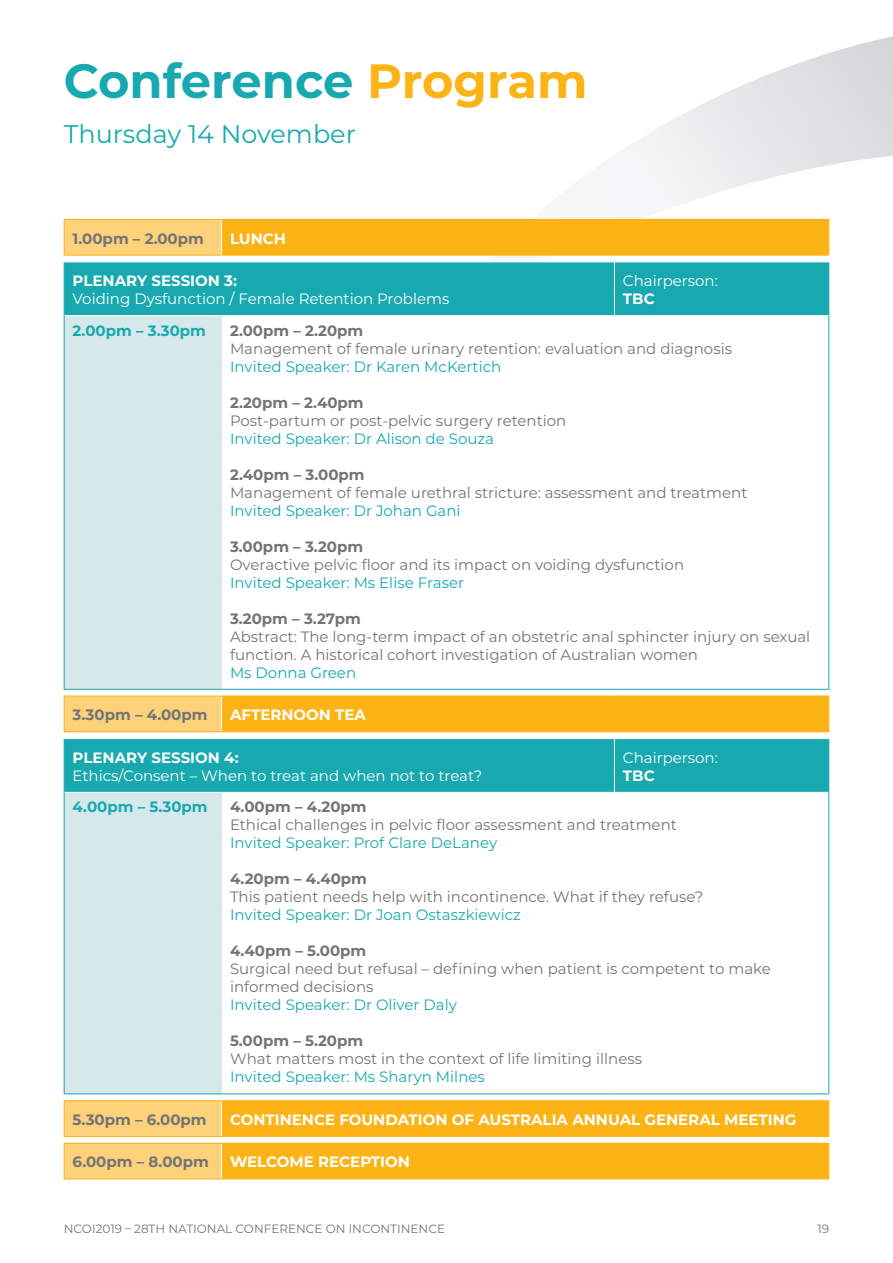
<style>
.page{position:relative;width:893px;height:1263px;background:#fff}
.page>*{position:absolute;margin:0;border:0;box-sizing:border-box;transform-origin:0 0}
.t1{font:700 48px "Montserrat";color:#17a9af}
.t2{font:25.5px "Montserrat";color:#17a9af}
.t3{font:15px/18px "Montserrat";color:#727477}
.t4{font:15px "Montserrat";color:#17a9af}
.t5{font:700 15px "Montserrat";color:#727477}
.t6{font:700 15px "Montserrat";color:#fff}
.t7{font:15px "Montserrat";color:#fff}
.t8{font:700 15px "Montserrat";color:#17a9af}
.t9{font:12.6px "Ubuntu";color:#69696c}
.t10{font:12px "Montserrat";color:#727477}
.s1{color:#fbb316}
</style>
<div class="page">
<svg style="left:450px;top:36px;width:443px;height:272px"></svg>
<svg style="left:221px;top:256px;width:492px;height:6px"></svg>
<div style="left:64px;top:219px;width:157px;height:36px;background:#fed17b"></div>
<div style="left:221px;top:219px;width:608px;height:36px;background:#fbb316"></div>
<hr style="left:221px;top:220px;width:1px;height:35px;background:#fff">
<hr style="left:64px;top:219px;width:157px;height:1px;background:#fbb316">
<hr style="left:64px;top:220px;width:1px;height:35px;background:#fbb316">
<hr style="left:64px;top:255px;width:157px;height:1px;background:#fbb316">
<hr style="left:221px;top:255px;width:608px;height:1px;background:#fbb316">
<div style="left:65px;top:263px;width:763px;height:52px;background:#17a9af"></div>
<div style="left:64px;top:316px;width:157px;height:373px;background:#d5e9eb"></div>
<hr style="left:64px;top:262px;width:1px;height:54px;background:#17a9af">
<hr style="left:828px;top:262px;width:1px;height:54px;background:#17a9af">
<hr style="left:614px;top:262px;width:1px;height:53px;background:#fff">
<hr style="left:64px;top:262px;width:157px;height:1px;background:#fff">
<hr style="left:221px;top:262px;width:393px;height:1px;background:#fff">
<hr style="left:614px;top:262px;width:215px;height:1px;background:#fff">
<hr style="left:221px;top:316px;width:1px;height:373px;background:#d5e9eb">
<hr style="left:64px;top:316px;width:1px;height:373px;background:#17a9af">
<hr style="left:828px;top:316px;width:1px;height:373px;background:#17a9af">
<hr style="left:64px;top:689px;width:157px;height:1px;background:#17a9af">
<hr style="left:221px;top:689px;width:393px;height:1px;background:#17a9af">
<hr style="left:614px;top:689px;width:215px;height:1px;background:#17a9af">
<div style="left:64px;top:696px;width:157px;height:36px;background:#fed17b"></div>
<div style="left:221px;top:696px;width:608px;height:36px;background:#fbb316"></div>
<hr style="left:221px;top:696px;width:1px;height:35px;background:#fff">
<hr style="left:64px;top:696px;width:157px;height:1px;background:#fbb316">
<hr style="left:64px;top:696px;width:1px;height:35px;background:#fbb316">
<hr style="left:221px;top:696px;width:608px;height:1px;background:#fbb316">
<hr style="left:64px;top:731px;width:157px;height:1px;background:#fbb316">
<div style="left:65px;top:739px;width:763px;height:53px;background:#17a9af"></div>
<div style="left:64px;top:792px;width:157px;height:302px;background:#d5e9eb"></div>
<hr style="left:64px;top:739px;width:1px;height:53px;background:#17a9af">
<hr style="left:828px;top:739px;width:1px;height:53px;background:#17a9af">
<hr style="left:614px;top:739px;width:1px;height:53px;background:#fff">
<hr style="left:65px;top:792px;width:156px;height:1px;background:#fff">
<hr style="left:221px;top:793px;width:1px;height:300px;background:#d5e9eb">
<hr style="left:64px;top:792px;width:1px;height:301px;background:#17a9af">
<hr style="left:828px;top:792px;width:1px;height:301px;background:#17a9af">
<hr style="left:64px;top:1093px;width:157px;height:1px;background:#17a9af">
<hr style="left:221px;top:1093px;width:393px;height:1px;background:#17a9af">
<hr style="left:614px;top:1093px;width:215px;height:1px;background:#17a9af">
<div style="left:64px;top:1101px;width:157px;height:35px;background:#fed17b"></div>
<div style="left:221px;top:1101px;width:608px;height:35px;background:#fbb316"></div>
<hr style="left:221px;top:1101px;width:1px;height:35px;background:#fff">
<hr style="left:64px;top:1100px;width:157px;height:1px;background:#fbb316">
<hr style="left:64px;top:1101px;width:1px;height:35px;background:#fbb316">
<hr style="left:221px;top:1100px;width:608px;height:1px;background:#fbb316">
<hr style="left:64px;top:1136px;width:157px;height:1px;background:#fbb316">
<hr style="left:221px;top:1136px;width:608px;height:1px;background:#fbb316">
<div style="left:64px;top:1143px;width:157px;height:36px;background:#fed17b"></div>
<div style="left:221px;top:1143px;width:608px;height:36px;background:#fbb316"></div>
<hr style="left:221px;top:1143px;width:1px;height:35px;background:#fff">
<hr style="left:64px;top:1143px;width:157px;height:1px;background:#fbb316">
<hr style="left:64px;top:1143px;width:1px;height:35px;background:#fbb316">
<hr style="left:221px;top:1143px;width:608px;height:1px;background:#fbb316">
<hr style="left:64px;top:1178px;width:157px;height:1px;background:#fbb316">
<h1 class="t1" style="left:64px;top:47px;width:525px">Conference <span class="s1">Program</span></h1>
<h2 class="t2" style="left:64px;top:116px;width:294px">Thursday 14 November</h2>
<p class="t5" style="left:73px;top:227px;width:133px">1.00pm – 2.00pm</p>
<p class="t6" style="left:230px;top:227px;width:57px">LUNCH</p>
<p class="t6" style="left:73px;top:270px;width:166px">PLENARY SESSION 3:</p>
<p class="t7" style="left:73px;top:289px;width:378px">Voiding Dysfunction / Female Retention Problems</p>
<p class="t7" style="left:623px;top:271px;width:96px">Chairperson:</p>
<p class="t6" style="left:623px;top:288px;width:33px">TBC</p>
<p class="t8" style="left:73px;top:320px;width:135px">2.00pm – 3.30pm</p>
<p class="t5" style="left:230px;top:320px;width:135px">2.00pm – 2.20pm</p>
<p class="t3" style="left:230px;top:339px;width:504px">Management of female urinary retention: evaluation and diagnosis</p>
<p class="t4" style="left:230px;top:356px;width:273px">Invited Speaker: Dr Karen McKertich</p>
<p class="t5" style="left:230px;top:392px;width:135px">2.20pm – 2.40pm</p>
<p class="t3" style="left:230px;top:411px;width:338px">Post-partum or post-pelvic surgery retention</p>
<p class="t4" style="left:230px;top:428px;width:266px">Invited Speaker: Dr Alison de Souza</p>
<p class="t5" style="left:230px;top:464px;width:136px">2.40pm – 3.00pm</p>
<p class="t3" style="left:230px;top:483px;width:519px">Management of female urethral stricture: assessment and treatment</p>
<p class="t4" style="left:230px;top:500px;width:232px">Invited Speaker: Dr Johan Gani</p>
<p class="t5" style="left:230px;top:536px;width:135px">3.00pm – 3.20pm</p>
<p class="t3" style="left:230px;top:555px;width:456px">Overactive pelvic floor and its impact on voiding dysfunction</p>
<p class="t4" style="left:230px;top:572px;width:236px">Invited Speaker: Ms Elise Fraser</p>
<p class="t5" style="left:230px;top:608px;width:132px">3.20pm – 3.27pm</p>
<p class="t3" style="left:230px;top:627px;width:582px">Abstract: The long-term impact of an obstetric anal sphincter injury on sexual function. A historical cohort investigation of Australian women</p>
<p class="t4" style="left:230px;top:662px;width:128px">Ms Donna Green</p>
<p class="t5" style="left:73px;top:704px;width:136px">3.30pm – 4.00pm</p>
<p class="t6" style="left:230px;top:704px;width:138px">AFTERNOON TEA</p>
<p class="t6" style="left:73px;top:747px;width:167px">PLENARY SESSION 4:</p>
<p class="t7" style="left:73px;top:765px;width:411px">Ethics/Consent – When to treat and when not to treat?</p>
<p class="t7" style="left:623px;top:747px;width:96px">Chairperson:</p>
<p class="t6" style="left:623px;top:765px;width:33px">TBC</p>
<p class="t8" style="left:73px;top:796px;width:136px">4.00pm – 5.30pm</p>
<p class="t5" style="left:230px;top:796px;width:138px">4.00pm – 4.20pm</p>
<p class="t3" style="left:230px;top:815px;width:448px">Ethical challenges in pelvic floor assessment and treatment</p>
<p class="t4" style="left:230px;top:833px;width:269px">Invited Speaker: Prof Clare DeLaney</p>
<p class="t5" style="left:230px;top:868px;width:138px">4.20pm – 4.40pm</p>
<p class="t3" style="left:230px;top:887px;width:475px">This patient needs help with incontinence. What if they refuse?</p>
<p class="t4" style="left:230px;top:905px;width:292px">Invited Speaker: Dr Joan Ostaszkiewicz</p>
<p class="t5" style="left:230px;top:940px;width:138px">4.40pm – 5.00pm</p>
<p class="t3" style="left:230px;top:959px;width:542px">Surgical need but refusal – defining when patient is competent to make informed decisions</p>
<p class="t4" style="left:230px;top:995px;width:228px">Invited Speaker: Dr Oliver Daly</p>
<p class="t5" style="left:230px;top:1030px;width:135px">5.00pm – 5.20pm</p>
<p class="t3" style="left:230px;top:1049px;width:414px">What matters most in the context of life limiting illness</p>
<p class="t4" style="left:230px;top:1067px;width:256px">Invited Speaker: Ms Sharyn Milnes</p>
<p class="t5" style="left:73px;top:1109px;width:136px">5.30pm – 6.00pm</p>
<p class="t6" style="left:230px;top:1109px;width:568px">CONTINENCE FOUNDATION OF AUSTRALIA ANNUAL GENERAL MEETING</p>
<p class="t5" style="left:73px;top:1151px;width:138px">6.00pm – 8.00pm</p>
<p class="t6" style="left:230px;top:1151px;width:181px">WELCOME RECEPTION</p>
<p class="t9" style="left:2px;top:1152px;width:127px">research and practice.</p>
<p class="t10" style="left:64px;top:1221px;width:383px">NCOI2019 – 28TH NATIONAL CONFERENCE ON INCONTINENCE</p>
<p class="t10" style="left:817px;top:1221px;width:13px">19</p>
</div>
